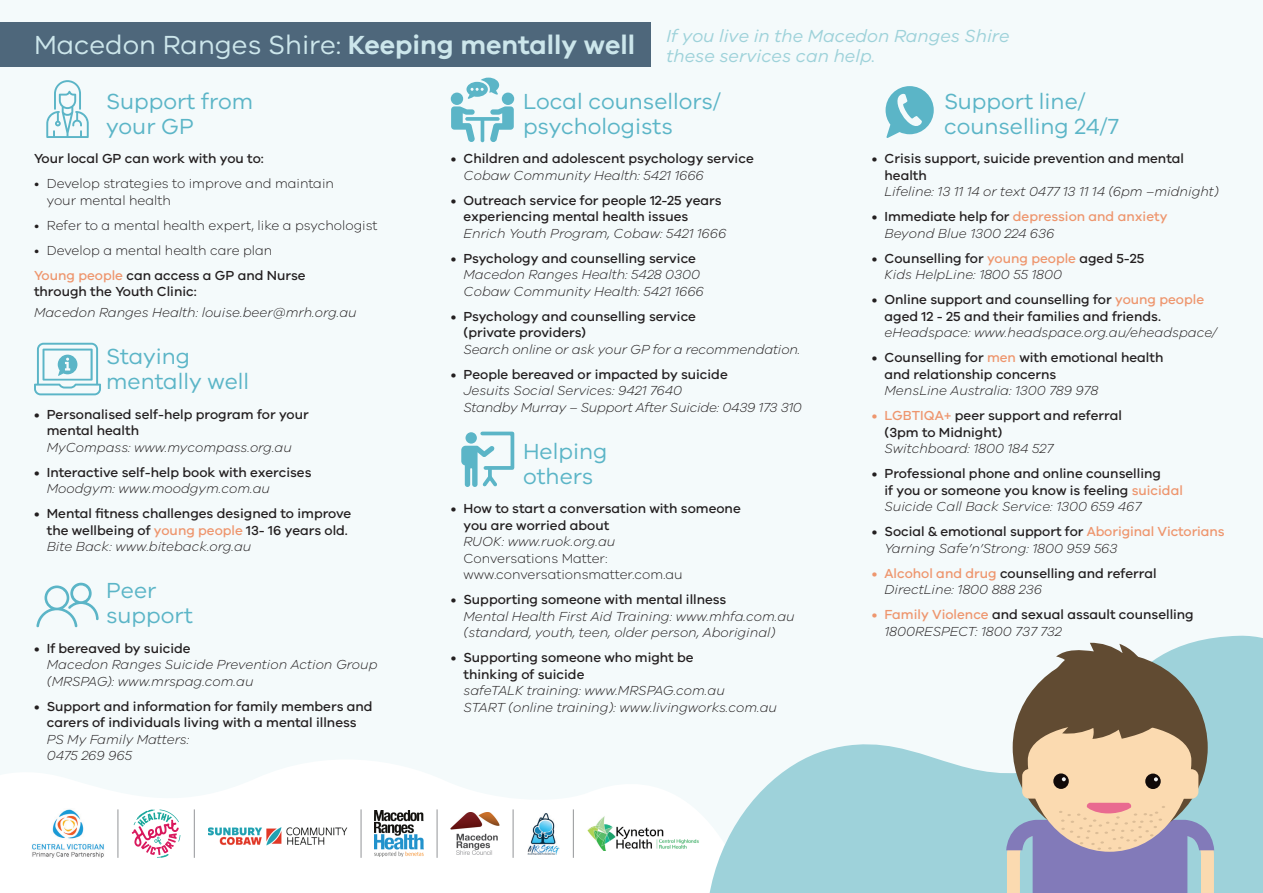
<style>
.page{position:relative;width:1263px;height:893px;background:#f4fafb}
.page>*{position:absolute;margin:0;border:0;box-sizing:border-box;transform-origin:0 0}
.t1{font:27px "VIC";color:#cce6eb}
.t2{font:22.5px/25.5px "VIC";color:#5bb5c7}
.t3{font:italic 18px/19.5px "VIC";color:#9ed2da}
.t4{font:500 13.5px/16.5px "VIC";color:#231f20}
.t5{font:italic 300 13.5px/16.5px "VIC";color:#231f20}
.t6{font:300 13.5px/16.5px "VIC";color:#231f20}
.t7{font:500 13.5px/16.5px "VIC";color:#ee966e}
.s1{font-weight:600}
.s2{font-weight:500;color:#ee966e}
.s3{font-weight:500}
.s4{color:#ee966e}
.s5{font-weight:300;font-style:italic}
.s6{color:#231f20}
.s7{font-weight:300;font-style:italic;color:#231f20}
.s8{font-weight:500;font-style:normal}
.s9{font-weight:500;font-style:normal;color:#ee966e}
</style>
<div class="page">
<div style="left:0;top:22px;width:651px;height:45px;background:#4e677b"></div>
<svg style="left:0;top:760px;width:645px;height:133px;fill:#fff"></svg>
<svg style="left:34px;top:343px;width:67px;height:52px"></svg>
<svg style="left:46px;top:80px;width:43px;height:58px"></svg>
<svg style="left:36px;top:583px;width:63px;height:44px"></svg>
<svg style="left:461px;top:431px;width:54px;height:56px"></svg>
<svg style="left:885px;top:86px;width:49px;height:52px"></svg>
<div style="left:451px;top:93px;width:12px;height:12px;background:#5bb5c7;border-radius:50%"></div>
<div style="left:502px;top:93px;width:12px;height:12px;background:#5bb5c7;border-radius:50%"></div>
<svg style="left:451px;top:106px;width:63px;height:36px"></svg>
<svg style="left:466px;top:78px;width:33px;height:21px"></svg>
<img style="left:32px;top:808px;width:72px;height:51px">
<svg style="left:132px;top:809px;width:48px;height:49px"></svg>
<hr style="left:118px;top:809px;width:1px;height:49px;background:#939598">
<hr style="left:194px;top:809px;width:1px;height:49px;background:#939598">
<img style="left:375px;top:811px;width:48px;height:45px">
<img style="left:451px;top:813px;width:48px;height:42px">
<img style="left:527px;top:813px;width:32px;height:41px">
<img style="left:587px;top:816px;width:58px;height:35px">
<hr style="left:361px;top:809px;width:1px;height:49px;background:#939598">
<hr style="left:437px;top:809px;width:1px;height:49px;background:#939598">
<hr style="left:513px;top:809px;width:1px;height:49px;background:#939598">
<hr style="left:573px;top:809px;width:1px;height:49px;background:#939598">
<img style="left:208px;top:822px;width:139px;height:27px">
<svg style="left:645px;top:635px;width:618px;height:258px"></svg>
<svg style="left:1006px;top:643px;width:208px;height:250px;background:#ada199"></svg>
<h3 class="t3" style="left:666px;top:26px;width:344px">If you live in the Macedon Ranges Shire these services can help.</h3>
<h1 class="t1" style="left:34px;top:28px;width:603px">Macedon Ranges Shire: <span class="s1">Keeping mentally well</span></h1>
<h2 class="t2" style="left:106px;top:88px;width:148px">Support from your GP</h2>
<p class="t4" style="left:34px;top:150px;width:231px">Your local GP can work with you to:</p>
<p class="t6" style="left:47px;top:175px;width:289px;text-indent:-13px">• Develop strategies to improve and maintain your mental health</p>
<p class="t6" style="left:34px;top:217px;width:345px">• Refer to a mental health expert, like a psychologist</p>
<p class="t6" style="left:34px;top:237px;width:273px;line-height:25px">• Develop a mental health care plan<br><span class="s2">Young people</span> <span class="s3">can access a GP and Nurse</span></p>
<p class="t4" style="left:34px;top:283px;width:164px">through the Youth Clinic:</p>
<p class="t5" style="left:34px;top:304px;width:324px">Macedon Ranges Health: louise.beer@mrh.org.au</p>
<h2 class="t2" style="left:106px;top:343px;width:144px">Staying mentally well</h2>
<p class="t4" style="left:47px;top:405px;width:264px;text-indent:-13px">• Personalised self-help program for your mental health</p>
<p class="t5" style="left:47px;top:438px;width:247px">MyCompass: www.mycompass.org.au</p>
<p class="t4" style="left:34px;top:463px;width:279px">• Interactive self-help book with exercises</p>
<p class="t5" style="left:47px;top:480px;width:225px">Moodgym: www.moodgym.com.au</p>
<p class="t4" style="left:47px;top:505px;width:306px;text-indent:-13px">• Mental fitness challenges designed to improve the wellbeing of <span class="s4">young people</span> 13- 16 years old.<br><span class="s5">Bite Back: www.biteback.org.au</span></p>
<h2 class="t2" style="left:106px;top:577px;width:88px">Peer support</h2>
<p class="t4" style="left:34px;top:639px;width:158px">• If bereaved by suicide</p>
<p class="t5" style="left:47px;top:656px;width:332px">Macedon Ranges Suicide Prevention Action Group (MRSPAG): www.mrspag.com.au</p>
<p class="t4" style="left:34px;top:697px;width:340px;text-align:center">• Support and information for family members and carers of individuals living with a mental illness</p>
<p class="t5" style="left:47px;top:730px;width:144px">PS My Family Matters:<br>0475 269 965</p>
<h2 class="t2" style="left:523px;top:88px;width:200px">Local counsellors/ psychologists</h2>
<p class="t4" style="left:451px;top:150px;width:305px">• Children and adolescent psychology service</p>
<p class="t5" style="left:463px;top:167px;width:242px">Cobaw Community Health: 5421 1666</p>
<p class="t4" style="left:463px;top:192px;width:260px;text-indent:-13px">• Outreach service for people 12-25 years experiencing mental health issues</p>
<p class="t5" style="left:463px;top:225px;width:264px">Enrich Youth Program, Cobaw: 5421 1666</p>
<p class="t4" style="left:451px;top:250px;width:247px">• Psychology and counselling service</p>
<p class="t5" style="left:463px;top:266px;width:242px">Macedon Ranges Health: 5428 0300<br>Cobaw Community Health: 5421 1666</p>
<p class="t4" style="left:463px;top:308px;width:234px;text-indent:-13px">• Psychology and counselling service (private providers)</p>
<p class="t5" style="left:463px;top:341px;width:338px">Search online or ask your GP for a recommendation.</p>
<p class="t4" style="left:451px;top:366px;width:279px">• People bereaved or impacted by suicide</p>
<p class="t5" style="left:463px;top:382px;width:340px">Jesuits Social Services: 9421 7640<br>Standby Murray – Support After Suicide: 0439 173 310</p>
<h2 class="t2" style="left:523px;top:438px;width:86px">Helping others</h2>
<p class="t4" style="left:463px;top:500px;width:279px;text-indent:-13px">• How to start a conversation with someone you are worried about</p>
<p class="t5" style="left:463px;top:533px;width:153px">RUOK: www.ruok.org.au</p>
<p class="t6" style="left:463px;top:550px;width:221px">Conversations Matter: www.conversationsmatter.com.au</p>
<p class="t4" style="left:451px;top:591px;width:277px">• Supporting someone with mental illness</p>
<p class="t5" style="left:463px;top:608px;width:333px">Mental Health First Aid Training: www.mhfa.com.au (standard, youth, teen, older person, Aboriginal)</p>
<p class="t4" style="left:463px;top:649px;width:232px;text-indent:-13px">• Supporting someone who might be thinking of suicide</p>
<p class="t5" style="left:463px;top:682px;width:315px">safeTALK training: www.MRSPAG.com.au<br>START (online training): www.livingworks.com.au</p>
<h2 class="t2" style="left:944px;top:88px;width:176px">Support line/ counselling 24/7</h2>
<p class="t4" style="left:884px;top:150px;width:301px;text-indent:-13px">• Crisis support, suicide prevention and mental health</p>
<p class="t5" style="left:884px;top:183px;width:336px">Lifeline: 13 11 14 or text 0477 13 11 14 (6pm –midnight)</p>
<p class="t7" style="left:884px;top:208px;width:284px;text-indent:-13px"><span class="s6">• Immediate help for</span> depression and anxiety<br><span class="s7">Beyond Blue 1300 224 636</span></p>
<p class="t4" style="left:884px;top:250px;width:261px;text-indent:-13px">• Counselling for <span class="s4">young people</span> aged 5-25<br><span class="s5">Kids HelpLine: 1800 55 1800</span></p>
<p class="t4" style="left:884px;top:291px;width:321px;text-indent:-13px">• Online support and counselling for <span class="s4">young people </span>aged 12 - 25 and their families and friends.</p>
<p class="t5" style="left:884px;top:324px;width:334px">eHeadspace: www.headspace.org.au/eheadspace/</p>
<p class="t4" style="left:884px;top:349px;width:280px;text-indent:-13px">• Counselling for <span class="s4">men</span> with emotional health and relationship concerns</p>
<p class="t5" style="left:884px;top:382px;width:215px">MensLine Australia: 1300 789 978</p>
<p class="t4" style="left:884px;top:407px;width:239px;text-indent:-13px"><span class="s4">• LGBTIQA+</span> peer support and referral (3pm to Midnight)</p>
<p class="t5" style="left:884px;top:440px;width:170px">Switchboard: 1800 184 527</p>
<p class="t4" style="left:884px;top:465px;width:300px;text-indent:-13px">• Professional phone and online counselling<br>if you or someone you know is feeling <span class="s4">suicidal<br></span><span class="s5">Suicide Call Back Service: 1300 659 467</span></p>
<p class="t5" style="left:884px;top:523px;width:342px;text-indent:-13px"><span class="s8">• Social &amp; emotional support for</span> <span class="s9">Aboriginal Victorians<br></span>Yarning Safe’n’Strong: 1800 959 563</p>
<p class="t4" style="left:884px;top:565px;width:274px;text-indent:-13px"><span class="s4">• Alcohol and drug</span> counselling and referral<br><span class="s5">DirectLine: 1800 888 236</span></p>
<p class="t4" style="left:884px;top:606px;width:311px;text-indent:-13px"><span class="s4">• Family Violence</span> and sexual assault counselling<br><span class="s5">1800RESPECT: 1800 737 732</span></p>
</div>
